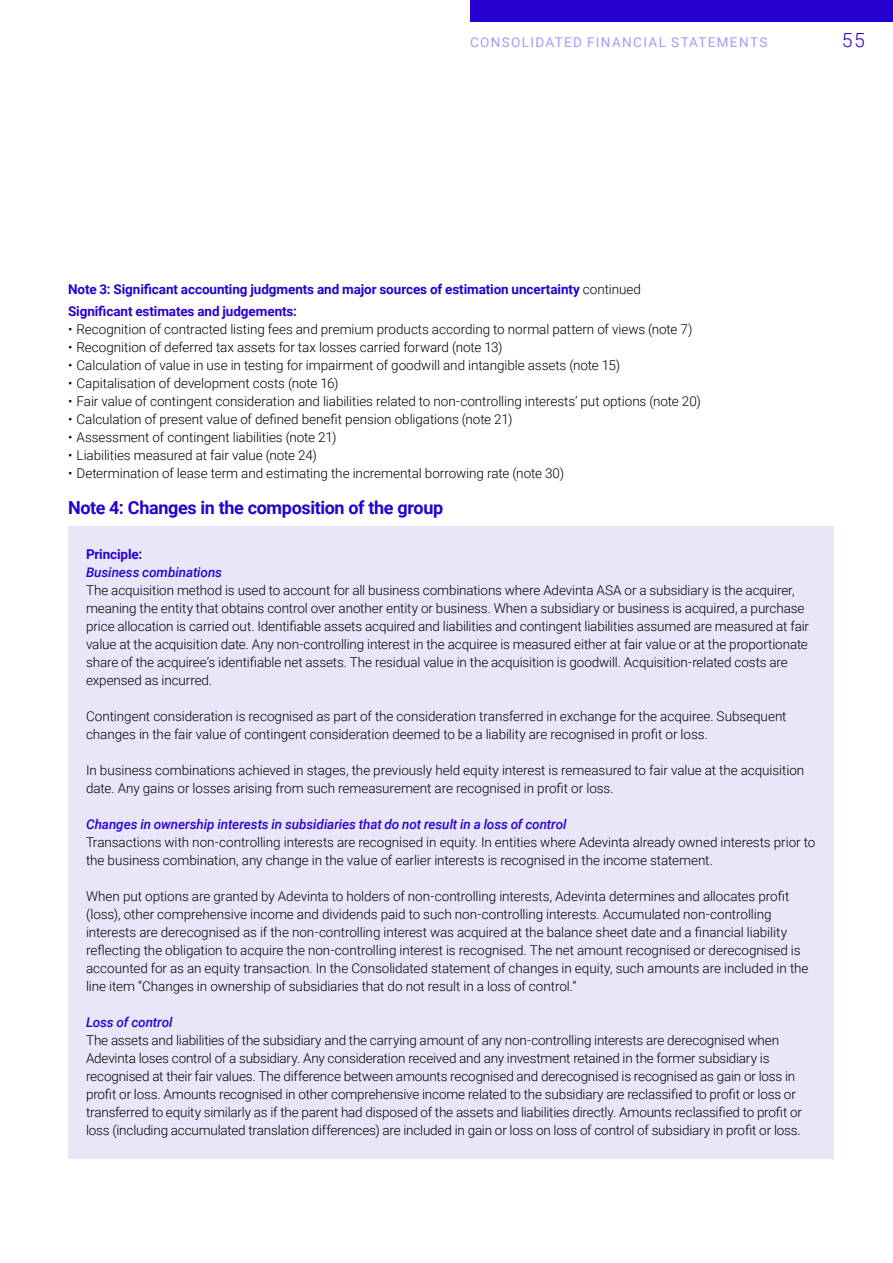
<style>
.page{position:relative;width:893px;height:1263px;background:#fff}
.page>*{position:absolute;margin:0;border:0;box-sizing:border-box;transform-origin:0 0}
.t1{font:300 19.5px "Roboto";color:#2900d2}
.t2{font:700 18px "Roboto";letter-spacing:-.02em;color:#2900d2}
.t3{font:300 13.5px/18px "Roboto";letter-spacing:-.01em;color:#000}
.t4{font:700 13.5px/22.2px "Roboto";letter-spacing:-.005em;color:#2900d2}
.t5{font:italic 500 13.5px "Roboto";letter-spacing:-.005em;color:#2900d2}
.t6{font:13.5px "Roboto";letter-spacing:.1em;color:#a69af7}
.s1{font-weight:300;color:#000}
</style>
<div class="page">
<div style="left:470px;top:0;width:423px;height:21px;background:#2900d2"></div>
<div style="left:68px;top:527px;width:765px;height:632px;background:#eae6fa"></div>
<p class="t6" style="left:470px;top:33px;width:299px">CONSOLIDATED FINANCIAL STATEMENTS</p>
<h1 class="t1" style="left:842px;top:27px;width:25px">55</h1>
<p class="t4" style="left:68px;top:277px;width:574px">Note 3: Significant accounting judgments and major sources of estimation uncertainty <span class="s1">continued<br></span>Significant estimates and judgements:</p>
<p class="t3" style="left:68px;top:319px;width:626px">• Recognition of contracted listing fees and premium products according to normal pattern of views (note 7)</p>
<p class="t3" style="left:68px;top:337px;width:436px">• Recognition of deferred tax assets for tax losses carried forward (note 13)</p>
<p class="t3" style="left:68px;top:355px;width:554px">• Calculation of value in use in testing for impairment of goodwill and intangible assets (note 15)</p>
<p class="t3" style="left:68px;top:373px;width:272px">• Capitalisation of development costs (note 16)</p>
<p class="t3" style="left:68px;top:391px;width:634px">• Fair value of contingent consideration and liabilities related to non‑controlling interests’ put options (note 20)</p>
<p class="t3" style="left:68px;top:409px;width:446px">• Calculation of present value of defined benefit pension obligations (note 21)</p>
<p class="t3" style="left:68px;top:427px;width:270px">• Assessment of contingent liabilities (note 21)</p>
<p class="t3" style="left:68px;top:445px;width:250px">• Liabilities measured at fair value (note 24)</p>
<p class="t3" style="left:68px;top:463px;width:498px">• Determination of lease term and estimating the incremental borrowing rate (note 30)</p>
<h2 class="t2" style="left:68px;top:495px;width:377px">Note 4: Changes in the composition of the group</h2>
<p class="t4" style="left:86px;top:542px;width:58px">Principle:</p>
<p class="t5" style="left:86px;top:562px;width:138px">Business combinations</p>
<p class="t3" style="left:86px;top:580px;width:725px">The acquisition method is used to account for all business combinations where Adevinta ASA or a subsidiary is the acquirer, meaning the entity that obtains control over another entity or business. When a subsidiary or business is acquired, a purchase price allocation is carried out. Identifiable assets acquired and liabilities and contingent liabilities assumed are measured at fair value at the acquisition date. Any non‑controlling interest in the acquiree is measured either at fair value or at the proportionate share of the acquiree’s identifiable net assets. The residual value in the acquisition is goodwill. Acquisition‑related costs are expensed as incurred.</p>
<p class="t3" style="left:86px;top:706px;width:702px">Contingent consideration is recognised as part of the consideration transferred in exchange for the acquiree. Subsequent changes in the fair value of contingent consideration deemed to be a liability are recognised in profit or loss.</p>
<p class="t3" style="left:86px;top:760px;width:720px">In business combinations achieved in stages, the previously held equity interest is remeasured to fair value at the acquisition date. Any gains or losses arising from such remeasurement are recognised in profit or loss.</p>
<p class="t5" style="left:86px;top:814px;width:482px">Changes in ownership interests in subsidiaries that do not result in a loss of control</p>
<p class="t3" style="left:86px;top:832px;width:731px">Transactions with non‑controlling interests are recognised in equity. In entities where Adevinta already owned interests prior to the business combination, any change in the value of earlier interests is recognised in the income statement.</p>
<p class="t3" style="left:86px;top:886px;width:724px">When put options are granted by Adevinta to holders of non‑controlling interests, Adevinta determines and allocates profit (loss), other comprehensive income and dividends paid to such non‑controlling interests. Accumulated non‑controlling interests are derecognised as if the non‑controlling interest was acquired at the balance sheet date and a financial liability reflecting the obligation to acquire the non‑controlling interest is recognised. The net amount recognised or derecognised is accounted for as an equity transaction. In the Consolidated statement of changes in equity, such amounts are included in the line item “Changes in ownership of subsidiaries that do not result in a loss of control.”</p>
<p class="t5" style="left:86px;top:1012px;width:88px">Loss of control</p>
<p class="t3" style="left:86px;top:1030px;width:718px">The assets and liabilities of the subsidiary and the carrying amount of any non‑controlling interests are derecognised when Adevinta loses control of a subsidiary. Any consideration received and any investment retained in the former subsidiary is recognised at their fair values. The difference between amounts recognised and derecognised is recognised as gain or loss in profit or loss. Amounts recognised in other comprehensive income related to the subsidiary are reclassified to profit or loss or transferred to equity similarly as if the parent had disposed of the assets and liabilities directly. Amounts reclassified to profit or loss (including accumulated translation differences) are included in gain or loss on loss of control of subsidiary in profit or loss.</p>
</div>
